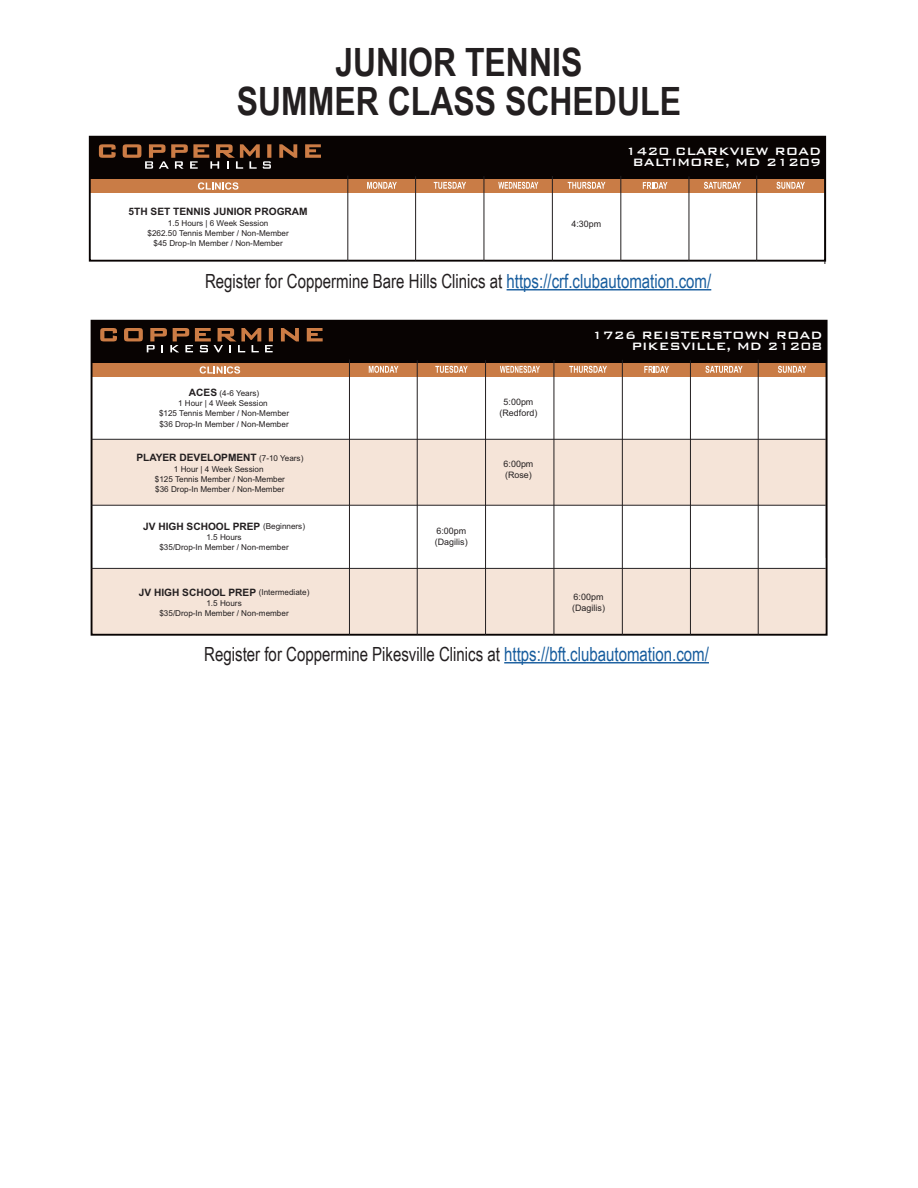
<style>
.page{position:relative;width:918px;height:1188px;background:#fff}
.page>*{position:absolute;margin:0;border:0;box-sizing:border-box;transform-origin:0 0}
.t1{font:700 39px "Arial Narrow";color:#231f20}
.t2{font:19.5px "Arial Narrow";color:#231f20;scale:.94 1}
.t3{font:500 14.25px/10.9px "Bank Gothic BT";color:#fff;text-align:center}
.t4{font:700 10.2px "Arial";color:#231f20}
.t5{font:8.85px/10.6px "Arial";letter-spacing:.005em;color:#231f20}
.t6{font:8.1px/10.2px "Arial";color:#231f20;text-align:center}
.s1{color:#175d9e}
.s2{font-weight:700;font-size:10.2px}
.s3{font-weight:400;font-size:8.1px}
</style>
<div class="page">
<hr style="left:507px;top:289px;width:204px;height:1px;background:#175d9e">
<hr style="left:504px;top:662px;width:205px;height:1px;background:#175d9e">
<div style="left:89px;top:134px;width:740px;height:129px;border:5px solid #fff"></div>
<div style="left:90px;top:179px;width:734px;height:14px;background:#c97c46"></div>
<hr style="left:824px;top:178px;width:1px;height:86px;background:#231f20">
<div style="left:89px;top:136px;width:737px;height:126px;border:2px solid #080302"></div>
<div style="left:90px;top:137px;width:735px;height:42px;background:#080302"></div>
<svg style="left:198px;top:182px;width:40px;height:8px"></svg>
<svg style="left:367px;top:182px;width:30px;height:7px"></svg>
<svg style="left:434px;top:182px;width:32px;height:7px"></svg>
<svg style="left:498px;top:182px;width:40px;height:7px"></svg>
<svg style="left:568px;top:182px;width:37px;height:7px"></svg>
<svg style="left:643px;top:182px;width:25px;height:7px"></svg>
<svg style="left:704px;top:182px;width:37px;height:7px"></svg>
<svg style="left:776px;top:182px;width:29px;height:7px"></svg>
<hr style="left:347px;top:176px;width:1px;height:85px;background:#231f20">
<hr style="left:688px;top:176px;width:1px;height:85px;background:#231f20">
<hr style="left:415px;top:176px;width:1px;height:85px;background:#231f20">
<hr style="left:483px;top:176px;width:1px;height:85px;background:#231f20">
<hr style="left:552px;top:176px;width:1px;height:85px;background:#231f20">
<hr style="left:620px;top:176px;width:1px;height:85px;background:#231f20">
<hr style="left:756px;top:176px;width:1px;height:85px;background:#231f20">
<svg style="left:99px;top:144px;width:17px;height:14px"></svg>
<svg style="left:279px;top:144px;width:18px;height:14px"></svg>
<svg style="left:305px;top:144px;width:16px;height:14px"></svg>
<svg style="left:123px;top:144px;width:148px;height:25px"></svg>
<div style="left:92px;top:569px;width:734px;height:65px;background:#f5e4d8"></div>
<div style="left:92px;top:440px;width:734px;height:65px;background:#f5e4d8"></div>
<div style="left:92px;top:363px;width:734px;height:14px;background:#c97c46"></div>
<div style="left:92px;top:321px;width:735px;height:42px;background:#080302"></div>
<svg style="left:200px;top:366px;width:40px;height:8px"></svg>
<svg style="left:369px;top:366px;width:29px;height:7px"></svg>
<svg style="left:435px;top:366px;width:33px;height:7px"></svg>
<svg style="left:500px;top:366px;width:40px;height:7px"></svg>
<svg style="left:569px;top:366px;width:38px;height:7px"></svg>
<svg style="left:644px;top:366px;width:25px;height:7px"></svg>
<svg style="left:705px;top:366px;width:38px;height:7px"></svg>
<svg style="left:778px;top:366px;width:28px;height:7px"></svg>
<hr style="left:349px;top:360px;width:1px;height:275px;background:#231f20">
<hr style="left:690px;top:360px;width:1px;height:275px;background:#231f20">
<hr style="left:417px;top:360px;width:1px;height:275px;background:#231f20">
<hr style="left:485px;top:360px;width:1px;height:275px;background:#231f20">
<hr style="left:553px;top:360px;width:1px;height:275px;background:#231f20">
<hr style="left:622px;top:360px;width:1px;height:275px;background:#231f20">
<hr style="left:758px;top:360px;width:1px;height:275px;background:#231f20">
<hr style="left:91px;top:505px;width:735px;height:1px;background:#231f20">
<hr style="left:91px;top:439px;width:735px;height:1px;background:#231f20">
<hr style="left:91px;top:568px;width:735px;height:1px;background:#231f20">
<svg style="left:100px;top:328px;width:17px;height:13px"></svg>
<svg style="left:281px;top:328px;width:18px;height:13px"></svg>
<svg style="left:307px;top:328px;width:16px;height:13px"></svg>
<svg style="left:124px;top:328px;width:149px;height:24px"></svg>
<p class="t1" style="left:335px;top:33px;width:248px">JUNIOR TENNIS</p>
<p class="t1" style="left:237px;top:72px;width:446px">SUMMER CLASS SCHEDULE</p>
<p class="t4" style="left:129px;top:205px;width:181px">5TH SET TENNIS JUNIOR PROGRAM</p>
<p class="t6" style="left:147px;top:218px;width:143px">1.5 Hours | 6 Week Session<br>$262.50 Tennis Member / Non-Member $45 Drop-In Member / Non-Member</p>
<p class="t5" style="left:571px;top:219px;width:31px">4:30pm</p>
<p class="t3" style="left:625px;top:145px;width:197px">1420 CLARKVIEW ROAD<br>BALTIMORE, MD 21209</p>
<p class="t2" style="left:205px;top:267px;width:540px">Register for Coppermine Bare Hills Clinics at <span class="s1">https://crf.clubautomation.com/</span></p>
<p class="t6" style="left:159px;top:388px;width:132px"><span class="s2">ACES</span> (4-6 Years)<br>1 Hour | 4 Week Session<br>$125 Tennis Member / Non-Member $36 Drop-In Member / Non-Member</p>
<p class="t4" style="left:136px;top:451px;width:169px">PLAYER DEVELOPMENT <span class="s3">(7-10 Years)</span></p>
<p class="t6" style="left:155px;top:464px;width:132px">1 Hour | 4 Week Session<br>$125 Tennis Member / Non-Member $36 Drop-In Member / Non-Member</p>
<p class="t4" style="left:143px;top:519px;width:163px">JV HIGH SCHOOL PREP <span class="s3">(Beginners)</span></p>
<p class="t6" style="left:159px;top:532px;width:131px">1.5 Hours<br>$35/Drop-In Member / Non-member</p>
<p class="t4" style="left:139px;top:585px;width:172px">JV HIGH SCHOOL PREP <span class="s3">(Intermediate)</span></p>
<p class="t6" style="left:159px;top:598px;width:131px">1.5 Hours<br>$35/Drop-In Member / Non-member</p>
<p class="t5" style="left:435px;top:526px;width:34px">6:00pm (Dagilis)</p>
<p class="t5" style="left:500px;top:396px;width:39px;text-align:center">5:00pm (Redford)</p>
<p class="t5" style="left:504px;top:459px;width:31px">6:00pm (Rose)</p>
<p class="t3" style="left:592px;top:329px;width:232px;text-align:right">1726 REISTERSTOWN ROAD<br>PIKESVILLE, MD 21208</p>
<p class="t5" style="left:572px;top:591px;width:34px">6:00pm (Dagilis)</p>
<p class="t2" style="left:204px;top:640px;width:538px">Register for Coppermine Pikesville Clinics at <span class="s1">https://bft.clubautomation.com/</span></p>
</div>
